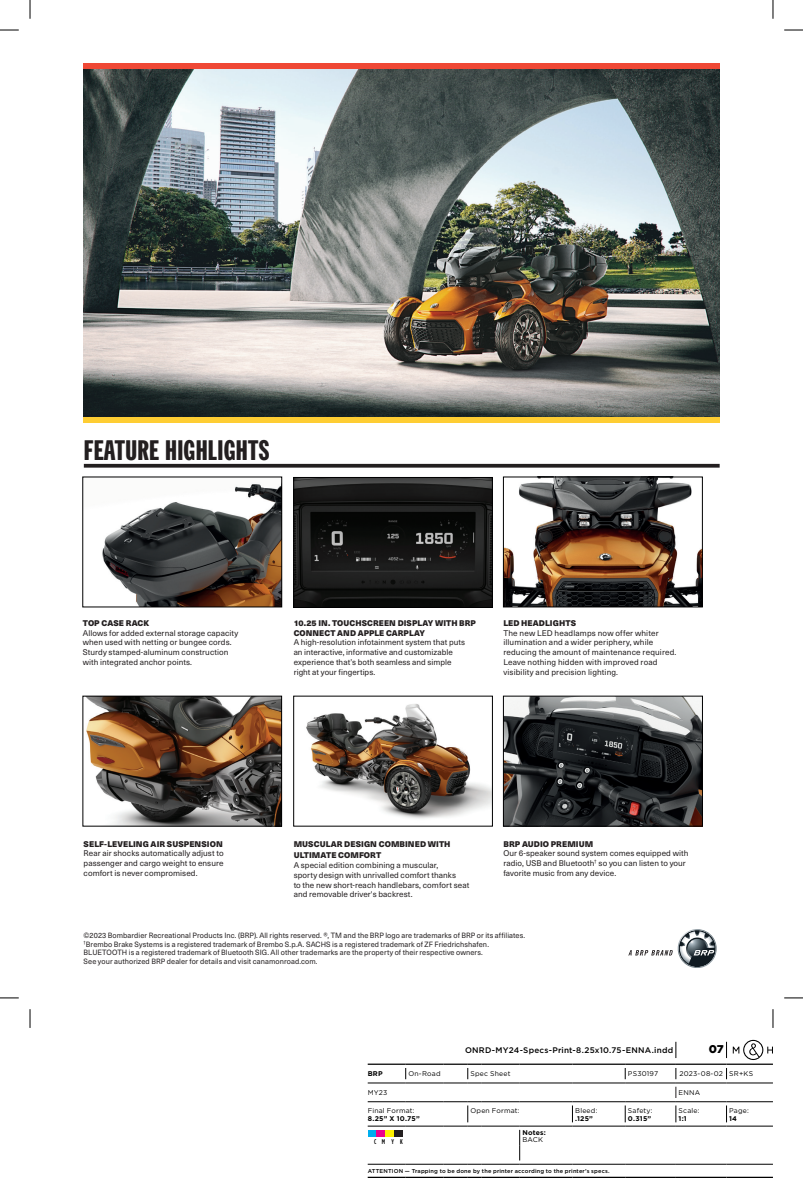
<style>
.page{position:relative;width:803px;height:1178px;background:#fff}
.page>*{position:absolute;margin:0;border:0;box-sizing:border-box;transform-origin:0 0}
.t1{font:700 27.5px "More Gothic";letter-spacing:.01em;color:#231f20}
.t2{font:900 11.25px "Gotham";color:#000}
.t3{font:8.12px/9.8px "Neue Haas Unica W1 G";letter-spacing:.01em;color:#231f20}
.t4{font:900 8.12px/11.9px "Neue Haas Unica W1 G";letter-spacing:.01em;color:#231f20}
.t5{font:500 8.12px "Gotham";letter-spacing:.025em;color:#000}
.t6{font:7.5px/8.8px "Neue Haas Unica W1 G";letter-spacing:.01em;color:#231f20}
.t7{font:6.88px "Gotham";letter-spacing:.03em;color:#000}
.t8{font:700 6.88px "Gotham";letter-spacing:.03em;color:#000}
.t9{font:500 6.88px "Gotham Condensed";color:#000}
.t10{font:500 5.62px "Gotham";letter-spacing:.025em;color:#000}
</style>
<div class="page">
<img style="left:83px;top:69px;width:636px;height:348px">
<div style="left:83px;top:64px;width:636px;height:5px;background:#ef4835"></div>
<div style="left:83px;top:417px;width:636px;height:5px;background:#fecd33"></div>
<img style="left:306px;top:704px;width:184px;height:115px">
<img style="left:86px;top:698px;width:194px;height:126px">
<div style="left:83px;top:696px;width:199px;height:130px;border:1px solid #000001"></div>
<img style="left:505px;top:479px;width:195px;height:126px">
<div style="left:503px;top:477px;width:199px;height:130px;border:1px solid #000001"></div>
<img style="left:102px;top:484px;width:178px;height:121px">
<div style="left:83px;top:477px;width:199px;height:130px;border:1px solid #000001"></div>
<img style="left:505px;top:698px;width:195px;height:126px">
<div style="left:503px;top:696px;width:199px;height:130px;border:1px solid #000001"></div>
<img style="left:295px;top:479px;width:195px;height:126px">
<div style="left:293px;top:477px;width:199px;height:130px;border:1px solid #000001"></div>
<hr style="left:367px;top:1063px;width:38px;height:1px;background:#000">
<hr style="left:405px;top:1063px;width:38px;height:1px;background:#000">
<hr style="left:481px;top:1063px;width:38px;height:1px;background:#000">
<hr style="left:519px;top:1063px;width:53px;height:1px;background:#000">
<hr style="left:572px;top:1063px;width:53px;height:1px;background:#000">
<hr style="left:625px;top:1063px;width:50px;height:1px;background:#000">
<hr style="left:675px;top:1063px;width:51px;height:1px;background:#000">
<hr style="left:726px;top:1063px;width:46px;height:1px;background:#000">
<hr style="left:367px;top:1082px;width:38px;height:1px;background:#000">
<hr style="left:405px;top:1082px;width:38px;height:1px;background:#000">
<hr style="left:481px;top:1082px;width:38px;height:1px;background:#000">
<hr style="left:519px;top:1082px;width:53px;height:1px;background:#000">
<hr style="left:572px;top:1082px;width:53px;height:1px;background:#000">
<hr style="left:625px;top:1082px;width:50px;height:1px;background:#000">
<hr style="left:675px;top:1082px;width:51px;height:1px;background:#000">
<hr style="left:726px;top:1082px;width:46px;height:1px;background:#000">
<hr style="left:367px;top:1101px;width:38px;height:1px;background:#000">
<hr style="left:405px;top:1101px;width:38px;height:1px;background:#000">
<hr style="left:481px;top:1101px;width:38px;height:1px;background:#000">
<hr style="left:519px;top:1101px;width:53px;height:1px;background:#000">
<hr style="left:572px;top:1101px;width:53px;height:1px;background:#000">
<hr style="left:625px;top:1101px;width:50px;height:1px;background:#000">
<hr style="left:675px;top:1101px;width:51px;height:1px;background:#000">
<hr style="left:726px;top:1101px;width:46px;height:1px;background:#000">
<hr style="left:367px;top:1125px;width:38px;height:1px;background:#000">
<hr style="left:405px;top:1125px;width:38px;height:1px;background:#000">
<hr style="left:481px;top:1125px;width:38px;height:1px;background:#000">
<hr style="left:519px;top:1125px;width:53px;height:1px;background:#000">
<hr style="left:572px;top:1125px;width:53px;height:1px;background:#000">
<hr style="left:625px;top:1125px;width:50px;height:1px;background:#000">
<hr style="left:675px;top:1125px;width:51px;height:1px;background:#000">
<hr style="left:726px;top:1125px;width:46px;height:1px;background:#000">
<hr style="left:367px;top:1164px;width:38px;height:1px;background:#000">
<hr style="left:405px;top:1164px;width:38px;height:1px;background:#000">
<svg style="left:443px;top:1164px;width:38px;height:1px"></svg>
<hr style="left:481px;top:1164px;width:38px;height:1px;background:#000">
<hr style="left:519px;top:1164px;width:53px;height:1px;background:#000">
<hr style="left:572px;top:1164px;width:53px;height:1px;background:#000">
<hr style="left:625px;top:1164px;width:50px;height:1px;background:#000">
<hr style="left:675px;top:1164px;width:51px;height:1px;background:#000">
<hr style="left:726px;top:1164px;width:46px;height:1px;background:#000">
<hr style="left:367px;top:1176px;width:38px;height:2px;background:#000">
<hr style="left:405px;top:1176px;width:38px;height:2px;background:#000">
<hr style="left:443px;top:1176px;width:24px;height:2px;background:#000">
<svg style="left:467px;top:1176px;width:14px;height:2px"></svg>
<hr style="left:481px;top:1176px;width:38px;height:2px;background:#000">
<hr style="left:519px;top:1176px;width:53px;height:2px;background:#000">
<hr style="left:572px;top:1176px;width:53px;height:2px;background:#000">
<hr style="left:625px;top:1176px;width:50px;height:2px;background:#000">
<hr style="left:675px;top:1176px;width:51px;height:2px;background:#000">
<hr style="left:726px;top:1176px;width:46px;height:2px;background:#000">
<svg style="left:519px;top:1129px;width:1px;height:31px"></svg>
<svg style="left:443px;top:1101px;width:38px;height:25px"></svg>
<svg style="left:572px;top:1105px;width:1px;height:17px"></svg>
<svg style="left:625px;top:1105px;width:1px;height:17px"></svg>
<svg style="left:675px;top:1105px;width:1px;height:17px"></svg>
<svg style="left:726px;top:1105px;width:1px;height:17px"></svg>
<svg style="left:443px;top:1063px;width:38px;height:20px"></svg>
<svg style="left:675px;top:1041px;width:1px;height:17px"></svg>
<svg style="left:675px;top:1086px;width:1px;height:12px"></svg>
<div style="left:367px;top:1129px;width:9px;height:7px;background:#00aeef"></div>
<div style="left:376px;top:1129px;width:9px;height:7px;background:#ed028c"></div>
<div style="left:385px;top:1129px;width:9px;height:7px;background:#fff101"></div>
<div style="left:394px;top:1129px;width:9px;height:7px;background:#231f20"></div>
<svg style="left:726px;top:1039px;width:46px;height:21px"></svg>
<svg style="left:628px;top:929px;width:89px;height:39px"></svg>
<hr style="left:84px;top:464px;width:635px;height:3px;background:#231f20">
<svg style="left:0;top:29px;width:19px;height:2px"></svg>
<svg style="left:784px;top:29px;width:18px;height:2px"></svg>
<svg style="left:0;top:997px;width:19px;height:1px"></svg>
<svg style="left:784px;top:997px;width:18px;height:1px"></svg>
<svg style="left:29px;top:0;width:2px;height:19px"></svg>
<svg style="left:29px;top:1009px;width:2px;height:19px"></svg>
<svg style="left:772px;top:0;width:1px;height:19px"></svg>
<svg style="left:772px;top:1009px;width:1px;height:19px"></svg>
<h1 class="t1" style="left:84px;top:432px;width:187px">FEATURE HIGHLIGHTS</h1>
<p class="t4" style="left:83px;top:616px;width:68px">TOP CASE RACK</p>
<p class="t3" style="left:83px;top:627px;width:157px">Allows for added external storage capacity when used with netting or bungee cords.<br>Sturdy stamped-aluminum construction with integrated anchor points.</p>
<p class="t4" style="left:294px;top:617px;width:184px;line-height:9.8px">10.25 IN. TOUCHSCREEN DISPLAY WITH BRP<br>CONNECT AND APPLE CARPLAY</p>
<p class="t3" style="left:294px;top:637px;width:173px">A high-resolution infotainment system that puts an interactive, informative and customizable experience that’s both seamless and simple right at your fingertips.</p>
<p class="t4" style="left:503px;top:616px;width:74px">LED HEADLIGHTS</p>
<p class="t3" style="left:503px;top:627px;width:174px">The new LED headlamps now offer whiter illumination and a wider periphery, while reducing the amount of maintenance required.<br>Leave nothing hidden with improved road visibility and precision lighting.</p>
<p class="t4" style="left:84px;top:837px;width:141px">SELF-LEVELING AIR SUSPENSION</p>
<p class="t3" style="left:84px;top:848px;width:141px;text-align:justify">Rear air shocks automatically adjust to passenger and cargo weight to ensure comfort is never compromised.</p>
<p class="t4" style="left:294px;top:837px;width:158px">MUSCULAR DESIGN COMBINED WITH<br>ULTIMATE COMFORT</p>
<p class="t3" style="left:294px;top:860px;width:177px">A special edition combining a muscular,<br>sporty design with unrivalled comfort thanks<br>to the new short-reach handlebars, comfort seat and removable driver's backrest.</p>
<p class="t4" style="left:503px;top:837px;width:91px">BRP AUDIO PREMIUM</p>
<p class="t3" style="left:503px;top:848px;width:186px">Our 6-speaker sound system comes equipped with radio, USB and Bluetooth<sup>†</sup> so you can listen to your favorite music from any device.</p>
<p class="t6" style="left:84px;top:930px;width:443px">©2023 Bombardier Recreational Products Inc. (BRP). All rights reserved. ®, TM and the BRP logo are trademarks of BRP or its affiliates. <sup>†</sup>Brembo Brake Systems is a registered trademark of Brembo S.p.A. SACHS is a registered trademark of ZF Friedrichshafen.<br>BLUETOOTH is a registered trademark of Bluetooth SIG. All other trademarks are the property of their respective owners.<br>See your authorized BRP dealer for details and visit canamonroad.com.</p>
<p class="t5" style="left:465px;top:1045px;width:210px">ONRD-MY24-Specs-Print-8.25x10.75-ENNA.indd</p>
<h2 class="t2" style="left:708px;top:1041px;width:17px">07</h2>
<p class="t8" style="left:367px;top:1069px;width:17px">BRP</p>
<p class="t7" style="left:408px;top:1069px;width:34px">On-Road</p>
<p class="t7" style="left:470px;top:1069px;width:41px">Spec Sheet</p>
<p class="t7" style="left:628px;top:1069px;width:32px">PS30197</p>
<p class="t7" style="left:679px;top:1069px;width:75px">2023-08-02 SR+KS</p>
<p class="t7" style="left:367px;top:1088px;width:21px">MY23</p>
<p class="t7" style="left:678px;top:1088px;width:23px">ENNA</p>
<p class="t7" style="left:367px;top:1105px;width:48px">Final Format:</p>
<p class="t8" style="left:367px;top:1113px;width:54px">8.25” X 10.75”</p>
<p class="t7" style="left:628px;top:1105px;width:26px">Safety:</p>
<p class="t8" style="left:628px;top:1113px;width:25px">0.315”</p>
<p class="t7" style="left:470px;top:1105px;width:51px">Open Format:</p>
<p class="t7" style="left:575px;top:1105px;width:24px">Bleed:</p>
<p class="t8" style="left:575px;top:1113px;width:19px">.125”</p>
<p class="t7" style="left:678px;top:1105px;width:22px">Scale:</p>
<p class="t8" style="left:678px;top:1113px;width:10px">1:1</p>
<p class="t7" style="left:729px;top:1105px;width:21px">Page:</p>
<p class="t8" style="left:729px;top:1113px;width:9px">14</p>
<p class="t8" style="left:522px;top:1128px;width:25px">Notes:</p>
<p class="t7" style="left:522px;top:1135px;width:22px">BACK</p>
<p class="t10" style="left:367px;top:1167px;width:243px">ATTENTION — Trapping to be done by the printer according to the printer’s specs.</p>
<p class="t9" style="left:374px;top:1137px;width:30px">CMYK</p>
</div>
